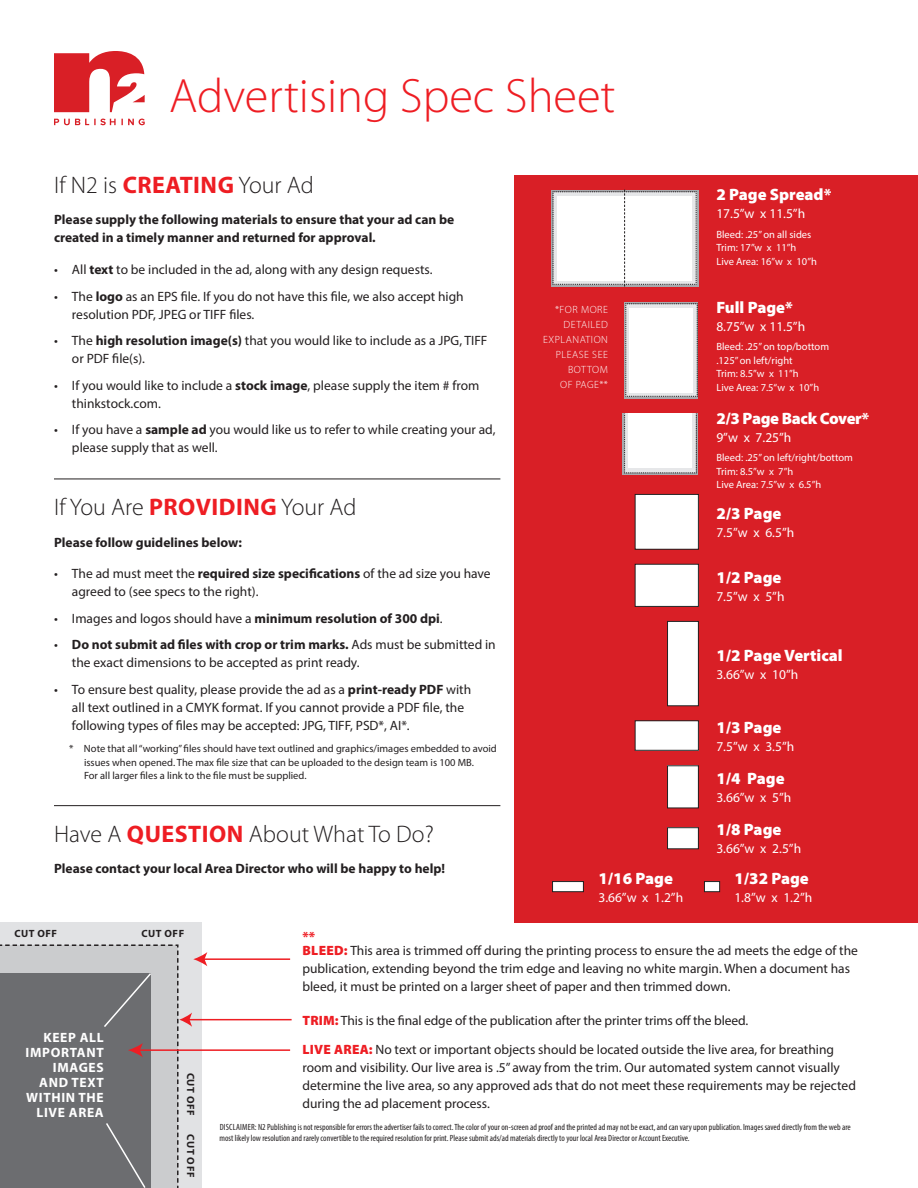
<style>
.page{position:relative;width:918px;height:1188px;background:#fff}
.page>*{position:absolute;margin:0;border:0;box-sizing:border-box;transform-origin:0 0}
.t1{font:300 48.45px "Myriad Pro";color:#ee1d23}
.t2{font:300 24px "Myriad Pro";color:#231f20}
.t3{font:900 16.5px "Myriad Pro";color:#fff}
.t4{font:900 16.5px "Myriad Pro";letter-spacing:-.02em;color:#fff}
.t5{font:13.5px/18px "Myriad Pro";color:#231f20}
.t6{font:700 13.5px/18px "Myriad Pro";color:#231f20}
.t7{font:13.5px "Myriad Pro";color:#fff}
.t8{font:700 13.5px/15px "Myriad Pro";letter-spacing:.05em;color:#fff;text-align:right}
.t9{font:900 13.5px "Myriad Pro";color:#ee1d23}
.t10{font:10.5px/13.5px "Myriad Pro";color:#231f20}
.t11{font:10.5px/13.5px "Myriad Pro";color:#fff}
.t12{font:300 10.5px/15px "Myriad Pro";letter-spacing:.05em;color:#fff;text-align:right}
.t13{font:700 10.5px "Myriad Pro";letter-spacing:.05em;color:#231f20}
.t14{font:condensed 9px/12px "Myriad Pro";color:#231f20}
.s1{font-weight:700;color:#ee1d23}
.s2{font-weight:700}
.s3{font-weight:900;color:#ee1d23}
</style>
<div class="page">
<div style="left:515px;top:175px;width:403px;height:748px;background:#d91f26"></div>
<hr style="left:54px;top:479px;width:446px;height:1px;background:#231f20">
<hr style="left:54px;top:805px;width:446px;height:1px;background:#231f20">
<svg style="left:551px;top:190px;width:147px;height:97px"></svg>
<div style="left:625px;top:302px;width:73px;height:97px;background:#a8a9ad"></div>
<svg style="left:625px;top:303px;width:73px;height:94px;background:#ccccce"></svg>
<div style="left:630px;top:308px;width:63px;height:84px;background:#fff"></div>
<div style="left:622px;top:414px;width:76px;height:61px;background:#a8a9ad"></div>
<svg style="left:624px;top:413px;width:73px;height:61px;background:#f3f3f4"></svg>
<div style="left:635px;top:721px;width:63px;height:29px;background:#fff"></div>
<div style="left:635px;top:720px;width:64px;height:31px;border:1px solid #231f20"></div>
<div style="left:668px;top:766px;width:30px;height:42px;background:#fff"></div>
<div style="left:667px;top:765px;width:32px;height:43px;border:1px solid #231f20"></div>
<div style="left:668px;top:828px;width:30px;height:21px;background:#fff"></div>
<div style="left:667px;top:827px;width:32px;height:22px;border:1px solid #231f20"></div>
<div style="left:635px;top:494px;width:63px;height:55px;background:#fff"></div>
<div style="left:635px;top:494px;width:64px;height:56px;border:1px solid #231f20"></div>
<div style="left:635px;top:564px;width:63px;height:42px;background:#fff"></div>
<div style="left:635px;top:564px;width:64px;height:43px;border:1px solid #231f20"></div>
<div style="left:668px;top:621px;width:30px;height:85px;background:#fff"></div>
<div style="left:667px;top:621px;width:32px;height:85px;border:1px solid #231f20"></div>
<div style="left:0;top:923px;width:202px;height:265px;background:#e1e2e4"></div>
<svg style="left:0;top:944px;width:5px;height:244px"></svg>
<hr style="left:203px;top:958px;width:87px;height:2px;background:#ee1d23">
<hr style="left:188px;top:1019px;width:104px;height:1px;background:#ee1d23">
<hr style="left:139px;top:1049px;width:151px;height:2px;background:#ee1d23">
<div style="left:704px;top:882px;width:16px;height:10px;background:#fff"></div>
<div style="left:704px;top:881px;width:16px;height:11px;border:1px solid #231f20"></div>
<div style="left:553px;top:882px;width:30px;height:10px;background:#fff"></div>
<div style="left:552px;top:881px;width:32px;height:11px;border:1px solid #231f20"></div>
<svg style="left:54px;top:51px;width:91px;height:61px"></svg>
<svg style="left:54px;top:119px;width:91px;height:6px"></svg>
<svg style="left:553px;top:190px;width:144px;height:97px;background:#f4f4f4"></svg>
<svg style="left:5px;top:944px;width:202px;height:244px;background:#919093"></svg>
<h1 class="t1" style="left:169px;top:67px;width:448px">ADVERTISING SPEC SHEET</h1>
<h2 class="t2" style="left:54px;top:170px;width:261px">IF N2 IS <span class="s1">Creating</span> YOUR AD</h2>
<p class="t6" style="left:54px;top:210px;width:402px">Please supply the following materials to ensure that your ad can be created in a timely manner and returned for approval.</p>
<p class="t5" style="left:54px;top:260px;width:380px">• All <span class="s2">text</span> to be included in the ad, along with any design requests.</p>
<p class="t5" style="left:72px;top:287px;width:393px;text-indent:-18px">• The <span class="s2">logo</span> as an EPS file. If you do not have this file, we also accept high resolution PDF, JPEG or TIFF files.</p>
<p class="t5" style="left:72px;top:331px;width:417px;text-indent:-18px">• The <span class="s2">high resolution image(s)</span> that you would like to include as a JPG, TIFF or PDF file(s).</p>
<p class="t5" style="left:72px;top:376px;width:409px;text-indent:-18px">• If you would like to include a <span class="s2">stock image</span>, please supply the item # from thinkstock.com.</p>
<p class="t5" style="left:72px;top:421px;width:425px;text-indent:-18px">• If you have a <span class="s2">sample ad</span> you would like us to refer to while creating your ad, please supply that as well.</p>
<h2 class="t2" style="left:54px;top:493px;width:304px">IF YOU ARE <span class="s1">Providing</span> YOUR AD</h2>
<p class="t6" style="left:54px;top:533px;width:189px">Please follow guidelines below:</p>
<p class="t5" style="left:72px;top:564px;width:420px;text-indent:-18px">• The ad must meet the <span class="s2">required size specifications</span> of the ad size you have agreed to (see specs to the right).</p>
<p class="t5" style="left:54px;top:609px;width:390px">• Images and logos should have a <span class="s2">minimum resolution of 300 dpi</span>.</p>
<p class="t5" style="left:72px;top:636px;width:425px;text-indent:-18px">• <span class="s2">Do not submit ad files with crop or trim marks.</span> Ads must be submitted in the exact dimensions to be accepted as print ready.</p>
<p class="t5" style="left:72px;top:680px;width:401px;text-indent:-18px">• To ensure best quality, please provide the ad as a <span class="s2">print-ready PDF</span> with all text outlined in a CMYK format. If you cannot provide a PDF file, the following types of files may be accepted: JPG, TIFF, PSD*, AI*.</p>
<p class="t10" style="left:84px;top:742px;width:414px;text-indent:-15px">* Note that all“working”files should have text outlined and graphics/images embedded to avoid issues when opened. The max file size that can be uploaded to the design team is 100 MB.<br>For all larger files a link to the file must be supplied.</p>
<h2 class="t2" style="left:54px;top:819px;width:381px">HAVE A <span class="s1">Question</span> ABOUT WHAT TO DO?</h2>
<p class="t6" style="left:54px;top:859px;width:393px">Please contact your local Area Director who will be happy to help!</p>
<p class="t13" style="left:14px;top:926px;width:38px">Cut off</p>
<p class="t13" style="left:141px;top:926px;width:38px">Cut off</p>
<p class="t9" style="left:302px;top:927px;width:14px">**</p>
<p class="t12" style="left:555px;top:302px;width:54px">*FOR MORE</p>
<p class="t12" style="left:564px;top:317px;width:45px">DETAI LED</p>
<p class="t12" style="left:543px;top:332px;width:29px">EXPLANATI</p>
<p class="t12" style="left:556px;top:332px;width:54px">ON<br>PLEASE SEE<br>BOTTOM<br>OF PAGE**</p>
<p class="t3" style="left:598px;top:867px;width:76px">1/16 Page</p>
<p class="t7" style="left:598px;top:889px;width:86px">3.66”w x 1.2”h</p>
<p class="t3" style="left:716px;top:184px;width:117px">2 Page Spread*</p>
<p class="t7" style="left:716px;top:206px;width:90px">17.5”w x 11.5”h</p>
<p class="t11" style="left:716px;top:227px;width:102px">Bleed: .25”on all sides<br>Trim: 17”w x 11”h<br>Live Area: 16”w x 10”h</p>
<p class="t3" style="left:716px;top:296px;width:78px">Full Page*</p>
<p class="t7" style="left:716px;top:318px;width:90px">8.75”w x 11.5”h</p>
<p class="t11" style="left:716px;top:340px;width:114px">Bleed: .25”on top/bottom .125”on left/right<br>Trim: 8.5”w x 11”h<br>Live Area: 7.5“w x 10”h</p>
<p class="t4" style="left:716px;top:407px;width:154px">2/3 Page Back Cover*</p>
<p class="t7" style="left:716px;top:429px;width:77px">9”w x 7.25”h</p>
<p class="t11" style="left:716px;top:451px;width:138px">Bleed: .25”on left/right/bottom<br>Trim: 8.5”w x 7”h<br>Live Area: 7.5”w x 6.5”h</p>
<p class="t3" style="left:716px;top:502px;width:67px">2/3 Page</p>
<p class="t7" style="left:716px;top:524px;width:79px">7.5”w x 6.5”h</p>
<p class="t3" style="left:716px;top:566px;width:67px">1/2 Page</p>
<p class="t7" style="left:716px;top:588px;width:70px">7.5”w x 5”h</p>
<p class="t3" style="left:716px;top:644px;width:128px">1/2 Page Vertical</p>
<p class="t7" style="left:716px;top:666px;width:84px">3.66”w x 10”h</p>
<p class="t3" style="left:716px;top:716px;width:67px">1/3 Page</p>
<p class="t7" style="left:716px;top:738px;width:79px">7.5”w x 3.5”h</p>
<p class="t3" style="left:716px;top:767px;width:70px">1/4 Page</p>
<p class="t7" style="left:716px;top:789px;width:77px">3.66”w x 5”h</p>
<p class="t3" style="left:716px;top:819px;width:67px">1/8 Page</p>
<p class="t7" style="left:716px;top:841px;width:86px">3.66”w x 2.5”h</p>
<p class="t3" style="left:734px;top:867px;width:76px">1/32 Page</p>
<p class="t7" style="left:734px;top:889px;width:79px">1.8”w x 1.2”h</p>
<p class="t8" style="left:26px;top:1029px;width:80px">Keep all important images and text within the<br>Live area</p>
<p class="t13" style="left:198px;top:1073px;width:44px;rotate:90deg">CUT OFF</p>
<p class="t13" style="left:198px;top:1134px;width:44px;rotate:90deg">CUT OFF</p>
<p class="t5" style="left:302px;top:941px;width:557px"><span class="s3">Bleed:</span> This area is trimmed off during the printing process to ensure the ad meets the edge of the publication, extending beyond the trim edge and leaving no white margin. When a document has bleed, it must be printed on a larger sheet of paper and then trimmed down.</p>
<p class="t5" style="left:303px;top:1006px;width:533px;line-height:29px"><span class="s3">Trim:</span> This is the final edge of the publication after the printer trims off the bleed.<br><span class="s3">Live Area:</span> No text or important objects should be located outside the live area, for breathing</p>
<p class="t5" style="left:302px;top:1058px;width:555px">room and visibility. Our live area is .5” away from the trim. Our automated system cannot visually determine the live area, so any approved ads that do not meet these requirements may be rejected during the ad placement process.</p>
<p class="t14" style="left:220px;top:1120px;width:633px">Disclaimer: N2 Publishing is not responsible for errors the advertiser fails to correct. The color of your on-screen ad proof and the printed ad may not be exact, and can vary upon publication. Images saved directly from the web are most likely low resolution and rarely convertible to the required resolution for print. Please submit ads/ad materials directly to your local Area Director or Account Executive.</p>
</div>
